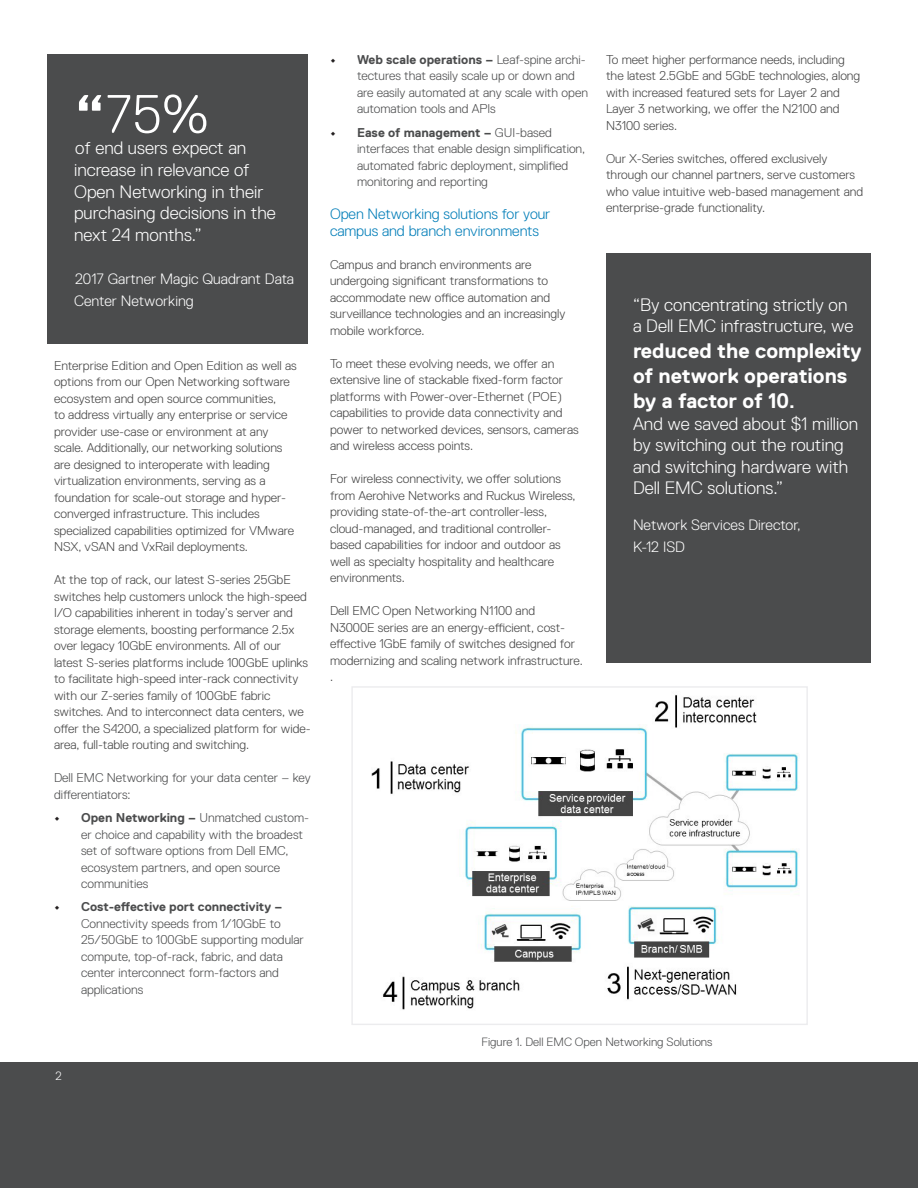
<style>
.page{position:relative;width:918px;height:1188px;background:#fff}
.page>*{position:absolute;margin:0;border:0;box-sizing:border-box;transform-origin:0 0}
.Body_Headline{font:300 54px "Dell Replica";color:#fff}
.Body_Headline-2{font:700 21px/25.2px "Dell Replica";color:#fff}
.Body_Headline-3{font:300 18px/21.6px "Dell Replica";color:#fff}
.Body_Headline-4{font:300 15px/21.6px "Dell Replica";color:#fff}
.Body_Headline-5{font:300 15px/16.5px "Dell Replica";letter-spacing:-.005em;color:#007db8}
.Body_Headline-6{font:300 12.75px/16.5px "Dell Replica";color:#444}
.Body_Headline-7{font:300 12.75px/16.5px "Dell Replica";color:#4b4c4d}
.Body_Headline-8{font:300 12px "Dell Replica";color:#4b4c4d}
.t1{font:300 12px "Dell Replica";color:#fff}
.s1{font-weight:700}
.s2{font-weight:700;color:#231f20}
.s3{font-size:18px}
</style>
<div class="page">
<div style="left:0;top:1062px;width:918px;height:126px;background:#4b4c4d"></div>
<div style="left:47px;top:54px;width:261px;height:290px;background:#4b4c4d"></div>
<img style="left:371px;top:695px;width:428px;height:315px">
<div style="left:351px;top:686px;width:457px;height:339px;border:1px solid #ececee"></div>
<div style="left:606px;top:254px;width:265px;height:409px;background:#4b4c4d"></div>
<p class="Body_Headline" style="left:75px;top:84px;width:135px"><span class="s1">“</span>75%</p>
<p class="Body_Headline-3" style="left:74px;top:159px;width:203px">increase in relevance of<br>Open Networking in their purchasing decisions in the next 24 months.”</p>
<p class="Body_Headline-4" style="left:74px;top:268px;width:222px">2017 Gartner Magic Quadrant Data<br>Center Networking</p>
<p class="Body_Headline-3" style="left:75px;top:138px;width:173px">of end users expect an</p>
<p class="Body_Headline-6" style="left:54px;top:357px;width:244px">Enterprise Edition and Open Edition as well as options from our Open Networking software ecosystem and open source communities,<br>to address virtually any enterprise or service provider use-case or environment at any scale. Additionally, our networking solutions are designed to interoperate with leading virtualization environments, serving as a foundation for scale-out storage and hyper&shy;converged infrastructure. This includes specialized capabilities optimized for VMware NSX, vSAN and VxRail deployments.</p>
<p class="Body_Headline-6" style="left:54px;top:572px;width:258px">At the top of rack, our latest S-series 25GbE switches help customers unlock the high-speed I/O capabilities inherent in today’s server and storage elements, boosting performance 2.5x over legacy 10GbE environments. All of our latest S-series platforms include 100GbE uplinks to facilitate high-speed inter-rack connectivity with our Z-series family of 100GbE fabric switches. And to interconnect data centers, we offer the S4200, a specialized platform for wide&shy;area, full-table routing and switching.</p>
<p class="Body_Headline-7" style="left:54px;top:770px;width:258px">Dell EMC Networking for your data center – key differentiators:</p>
<p class="Body_Headline-7" style="left:81px;top:810px;width:230px;text-indent:-27px"><span class="s2">•</span> <span class="s1">Open Networking –</span> Unmatched custom&shy;er choice and capability with the broadest set of software options from Dell EMC, ecosystem partners, and open source communities</p>
<p class="Body_Headline-7" style="left:81px;top:899px;width:224px;text-indent:-27px"><span class="s2">•</span> <span class="s1">Cost-effective port connectivity – </span>Connectivity speeds from 1/10GbE to 25/50GbE to 100GbE supporting modular compute, top-of-rack, fabric, and data center interconnect form-factors and applications</p>
<p class="t1" style="left:56px;top:1070px;width:8px">2</p>
<p class="Body_Headline-7" style="left:357px;top:51px;width:233px;text-indent:-27px"><span class="s2">•</span> <span class="s1">Web scale operations –</span> Leaf-spine archi&shy;tectures that easily scale up or down and are easily automated at any scale with open automation tools and APIs</p>
<p class="Body_Headline-7" style="left:357px;top:124px;width:230px;text-indent:-27px"><span class="s2">•</span> <span class="s1">Ease of management –</span> GUI-based interfaces that enable design simplification, automated fabric deployment, simplified monitoring and reporting</p>
<p class="Body_Headline-5" style="left:330px;top:206px;width:222px">Open Networking solutions for your campus and branch environments</p>
<p class="Body_Headline-6" style="left:330px;top:256px;width:237px">Campus and branch environments are undergoing significant transformations to accommodate new office automation and surveillance technologies and an increasingly mobile workforce.</p>
<p class="Body_Headline-6" style="left:330px;top:355px;width:250px">To meet these evolving needs, we offer an extensive line of stackable fixed-form factor platforms with Power-over-Ethernet (POE) capabilities to provide data connectivity and power to networked devices, sensors, cameras and wireless access points.</p>
<p class="Body_Headline-6" style="left:330px;top:471px;width:247px">For wireless connectivity, we offer solutions from Aerohive Networks and Ruckus Wireless, providing state-of-the-art controller-less, cloud-managed, and traditional controller&shy;based capabilities for indoor and outdoor as well as specialty hospitality and healthcare environments.</p>
<p class="Body_Headline-6" style="left:330px;top:603px;width:254px">Dell EMC Open Networking N1100 and N3000E series are an energy-efficient, cost&shy;effective 1GbE family of switches designed for modernizing and scaling network infrastructure. .</p>
<p class="Body_Headline-6" style="left:606px;top:51px;width:256px">To meet higher performance needs, including the latest 2.5GbE and 5GbE technologies, along with increased featured sets for Layer 2 and Layer 3 networking, we offer the N2100 and N3100 series.</p>
<p class="Body_Headline-6" style="left:606px;top:150px;width:259px">Our X-Series switches, offered exclusively through our channel partners, serve customers who value intuitive web-based management and enterprise-grade functionality.</p>
<p class="Body_Headline-3" style="left:633px;top:294px;width:222px">“By concentrating strictly on a Dell EMC infrastructure, we</p>
<p class="Body_Headline-2" style="left:633px;top:338px;width:230px">reduced the complexity of network operations by a factor of 10<span class="s3">.</span></p>
<p class="Body_Headline-3" style="left:633px;top:413px;width:227px">And we saved about $1 million by switching out the routing and switching hardware with<br>Dell EMC solutions.”</p>
<p class="Body_Headline-4" style="left:633px;top:514px;width:169px">Network Services Director,</p>
<p class="Body_Headline-4" style="left:633px;top:536px;width:54px">K-12 ISD</p>
<p class="Body_Headline-8" style="left:482px;top:1035px;width:232px">Figure 1. Dell EMC Open Networking Solutions</p>
</div>
